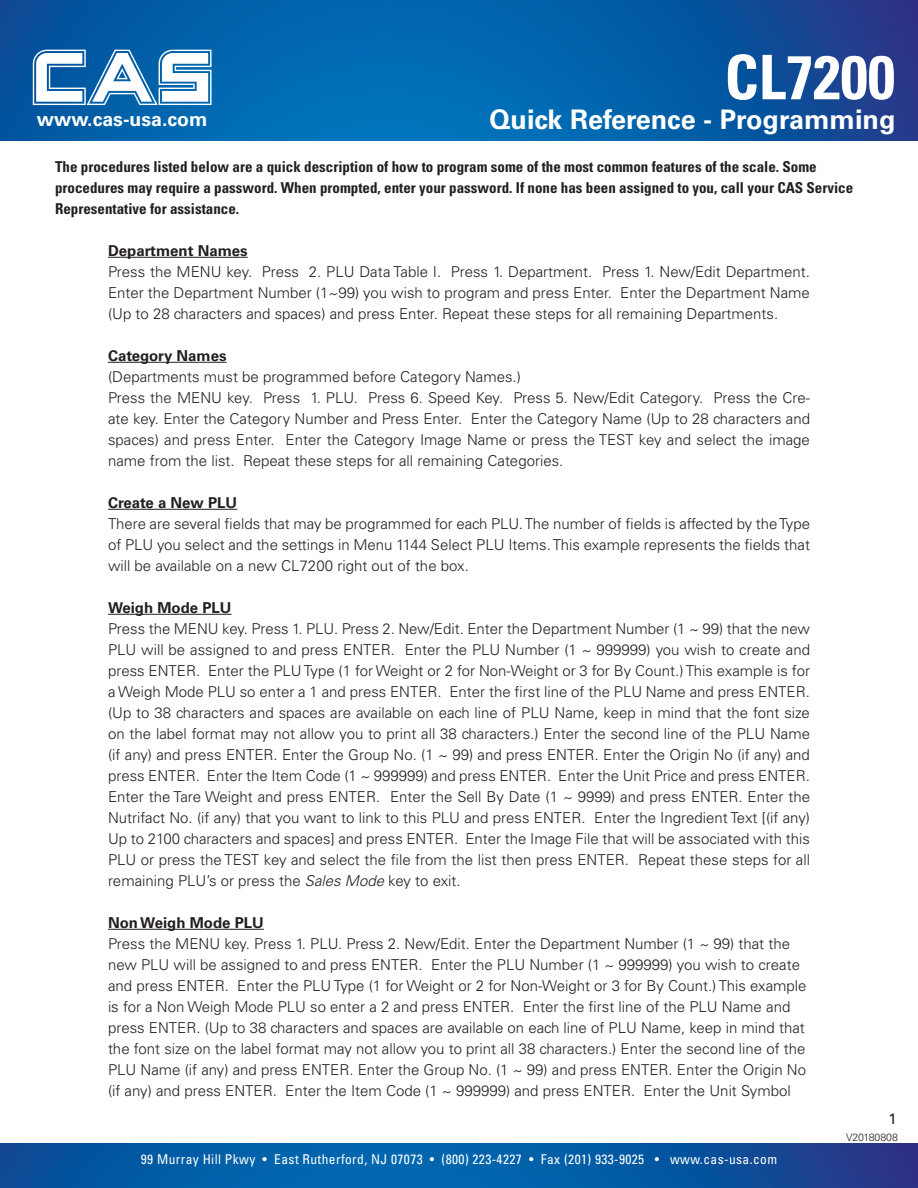
<style>
.page{position:relative;width:918px;height:1188px;background:#fff}
.page>*{position:absolute;margin:0;border:0;box-sizing:border-box;transform-origin:0 0}
.t1{font:700 condensed 61.5px "Univers LT Std";color:#fff}
.t2{font:700 27px "Univers LT Std";color:#fff}
.t3{font:700 19.5px "Univers LT Std";color:#fff}
.t4{font:300 15px/21px "Univers LT Std";color:#231f20;text-align:justify}
.t5{font:700 condensed 15px/21px "Univers LT Std";color:#231f20}
.t6{font:700 15px "Univers LT Std";color:#231f20}
.t7{font:15px "Univers LT Std";color:#231f20}
.t8{font:condensed 13.5px "Univers LT Std";letter-spacing:.03em;color:#fff}
.t9{font:300 10.5px "Univers LT Std";color:#231f20}
.s1{font-style:italic}
</style>
<div class="page">
<img style="left:0;top:0;width:918px;height:140px">
<svg style="left:33px;top:50px;width:179px;height:55px"></svg>
<img style="left:0;top:1144px;width:918px;height:44px">
<hr style="left:108px;top:257px;width:140px;height:1px;background:#231f20">
<hr style="left:108px;top:362px;width:119px;height:1px;background:#231f20">
<hr style="left:108px;top:509px;width:129px;height:1px;background:#231f20">
<hr style="left:108px;top:614px;width:124px;height:1px;background:#231f20">
<hr style="left:108px;top:929px;width:156px;height:1px;background:#231f20">
<h3 class="t3" style="left:37px;top:108px;width:172px">www.cas-usa.com</h3>
<h1 class="t1" style="left:724px;top:40px;width:172px">CL7200</h1>
<h2 class="t2" style="left:490px;top:104px;width:407px">Quick Reference - Programming</h2>
<p class="t5" style="left:55px;top:156px;width:800px">The procedures listed below are a quick description of how to program some of the most common features of the scale. Some procedures may require a password. When prompted, enter your password. If none has been assigned to you, call your CAS Service<br>Representative for assistance.</p>
<p class="t6" style="left:108px;top:242px;width:141px">Department Names</p>
<p class="t4" style="left:108px;top:261px;width:703px">Press the MENU key. Press 2. PLU Data Table I. Press 1. Department. Press 1. New/Edit Department.<br>Enter the Department Number (1~99) you wish to program and press Enter. Enter the Department Name (Up to 28 characters and spaces) and press Enter. Repeat these steps for all remaining Departments.</p>
<p class="t6" style="left:108px;top:347px;width:120px">Category Names</p>
<p class="t4" style="left:108px;top:366px;width:704px;text-align:left">(Departments must be programmed before Category Names.)<br>Press the MENU key. Press 1. PLU. Press 6. Speed Key. Press 5. New/Edit Category. Press the Cre&shy;ate key. Enter the Category Number and Press Enter. Enter the Category Name (Up to 28 characters and spaces) and press Enter. Enter the Category Image Name or press the TEST key and select the image name from the list. Repeat these steps for all remaining Categories.</p>
<p class="t6" style="left:108px;top:494px;width:131px">Create a New PLU</p>
<p class="t4" style="left:108px;top:513px;width:704px">There are several fields that may be programmed for each PLU. The number of fields is affected by the Type of PLU you select and the settings in Menu 1144 Select PLU Items. This example represents the fields that will be available on a new CL7200 right out of the box.</p>
<p class="t6" style="left:108px;top:599px;width:125px">Weigh Mode PLU</p>
<p class="t4" style="left:108px;top:618px;width:704px">Press the MENU key. Press 1. PLU. Press 2. New/Edit. Enter the Department Number (1 ~ 99) that the new PLU will be assigned to and press ENTER. Enter the PLU Number (1 ~ 999999) you wish to create and press ENTER. Enter the PLU Type (1 for Weight or 2 for Non-Weight or 3 for By Count.) This example is for a Weigh Mode PLU so enter a 1 and press ENTER. Enter the first line of the PLU Name and press ENTER. (Up to 38 characters and spaces are available on each line of PLU Name, keep in mind that the font size on the label format may not allow you to print all 38 characters.) Enter the second line of the PLU Name (if any) and press ENTER. Enter the Group No. (1 ~ 99) and press ENTER. Enter the Origin No (if any) and press ENTER. Enter the Item Code (1 ~ 999999) and press ENTER. Enter the Unit Price and press ENTER.<br>Enter the Tare Weight and press ENTER. Enter the Sell By Date (1 ~ 9999) and press ENTER. Enter the Nutrifact No. (if any) that you want to link to this PLU and press ENTER. Enter the Ingredient Text [(if any)<br>Up to 2100 characters and spaces] and press ENTER. Enter the Image File that will be associated with this PLU or press the TEST key and select the file from the list then press ENTER. Repeat these steps for all remaining PLU’s or press the <span class="s1">Sales Mode</span> key to exit.</p>
<p class="t6" style="left:108px;top:914px;width:157px">Non Weigh Mode PLU</p>
<p class="t4" style="left:108px;top:933px;width:700px;text-align:left">Press the MENU key. Press 1. PLU. Press 2. New/Edit. Enter the Department Number (1 ~ 99) that the new PLU will be assigned to and press ENTER. Enter the PLU Number (1 ~ 999999) you wish to create and press ENTER. Enter the PLU Type (1 for Weight or 2 for Non-Weight or 3 for By Count.) This example is for a Non Weigh Mode PLU so enter a 2 and press ENTER. Enter the first line of the PLU Name and press ENTER. (Up to 38 characters and spaces are available on each line of PLU Name, keep in mind that the font size on the label format may not allow you to print all 38 characters.) Enter the second line of the PLU Name (if any) and press ENTER. Enter the Group No. (1 ~ 99) and press ENTER. Enter the Origin No (if any) and press ENTER. Enter the Item Code (1 ~ 999999) and press ENTER. Enter the Unit Symbol</p>
<p class="t7" style="left:889px;top:1110px;width:10px">1</p>
<p class="t8" style="left:141px;top:1150px;width:638px">99 Murray Hill Pkwy • East Rutherford, NJ 07073 • (800) 223-4227 • Fax (201) 933-9025 • www.cas-usa.com</p>
<p class="t9" style="left:846px;top:1131px;width:53px">V20180808</p>
</div>
